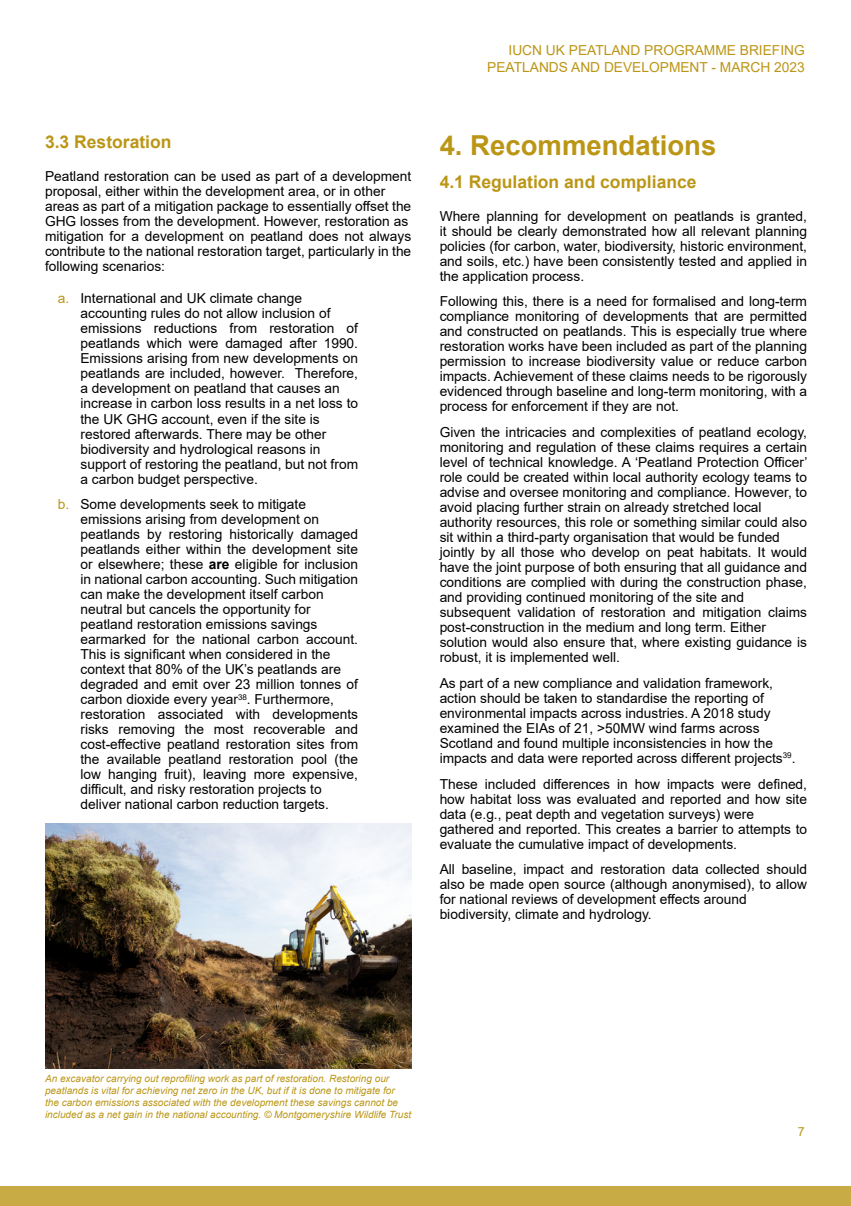
<style>
.page{position:relative;width:851px;height:1206px;background:#fff}
.page>*{position:absolute;margin:0;border:0;box-sizing:border-box;transform-origin:0 0}
.t1{font:700 27.5px "Arial";color:#bb9616}
.t2{font:700 17.5px "Arial";color:#bb9616}
.t3{font:13.75px/15px "Arial";color:#000}
.t4{font:13.75px/16.5px "Arial";color:#bb9616;text-align:right}
.t5{font:12.5px "Arial";color:#bb9616}
.t6{font:italic 10px/12px "Arial";color:#bb9616}
.s1{color:#bb9616}
.s2{font-weight:700}
</style>
<div class="page">
<div style="left:0;top:1185px;width:851px;height:20px;background:#c8ab44"></div>
<img style="left:45px;top:823px;width:366px;height:245px">
<p class="t2" style="left:45px;top:129px;width:128px">3.3 Restoration</p>
<p class="t3" style="left:45px;top:168px;width:368px">Peatland restoration can be used as part of a development proposal, either within the development area, or in other areas as part of a mitigation package to essentially offset the GHG losses from the development. However, restoration as mitigation for a development on peatland does not always contribute to the national restoration target, particularly in the following scenarios:</p>
<p class="t3" style="left:80px;top:291px;width:279px;text-indent:-22px"><span class="s1">a.</span> International and UK climate change accounting rules do not allow inclusion of emissions reductions from restoration of peatlands which were damaged after 1990.<br>Emissions arising from new developments on peatlands are included, however. Therefore, a development on peatland that causes an increase in carbon loss results in a net loss to the UK GHG account, even if the site is restored afterwards. There may be other biodiversity and hydrological reasons in support of restoring the peatland, but not from a carbon budget perspective.</p>
<p class="t3" style="left:80px;top:496px;width:279px;text-indent:-22px"><span class="s1">b.</span> Some developments seek to mitigate emissions arising from development on peatlands by restoring historically damaged peatlands either within the development site or elsewhere; these <span class="s2">are</span> eligible for inclusion in national carbon accounting. Such mitigation can make the development itself carbon neutral but cancels the opportunity for peatland restoration emissions savings earmarked for the national carbon account.<br>This is significant when considered in the context that 80% of the UK’s peatlands are degraded and emit over 23 million tonnes of carbon dioxide every year<sup>38</sup>. Furthermore, restoration associated with developments risks removing the most recoverable and cost-effective peatland restoration sites from the available peatland restoration pool (the low hanging fruit), leaving more expensive, difficult, and risky restoration projects to deliver national carbon reduction targets.</p>
<p class="t4" style="left:487px;top:42px;width:319px">IUCN UK PEATLAND PROGRAMME BRIEFING<br>PEATLANDS AND DEVELOPMENT - MARCH 2023</p>
<h1 class="t1" style="left:439px;top:126px;width:278px">4. Recommendations</h1>
<p class="t2" style="left:439px;top:169px;width:258px">4.1 Regulation and compliance</p>
<p class="t3" style="left:439px;top:208px;width:369px;text-align:justify">Where planning for development on peatlands is granted, it should be clearly demonstrated how all relevant planning policies (for carbon, water, biodiversity, historic environment, and soils, etc.) have been consistently tested and applied in the application process.</p>
<p class="t3" style="left:439px;top:294px;width:369px;text-align:justify">Following this, there is a need for formalised and long-term compliance monitoring of developments that are permitted and constructed on peatlands. This is especially true where restoration works have been included as part of the planning permission to increase biodiversity value or reduce carbon impacts. Achievement of these claims needs to be rigorously evidenced through baseline and long-term monitoring, with a process for enforcement if they are not.</p>
<p class="t3" style="left:439px;top:424px;width:369px">Given the intricacies and complexities of peatland ecology, monitoring and regulation of these claims requires a certain level of technical knowledge. A ‘Peatland Protection Officer’ role could be created within local authority ecology teams to advise and oversee monitoring and compliance. However, to avoid placing further strain on already stretched local authority resources, this role or something similar could also sit within a third-party organisation that would be funded jointly by all those who develop on peat habitats. It would have the joint purpose of both ensuring that all guidance and conditions are complied with during the construction phase, and providing continued monitoring of the site and subsequent validation of restoration and mitigation claims post-construction in the medium and long term. Either solution would also ensure that, where existing guidance is robust, it is implemented well.</p>
<p class="t3" style="left:439px;top:675px;width:357px">As part of a new compliance and validation framework, action should be taken to standardise the reporting of environmental impacts across industries. A 2018 study examined the EIAs of 21, &gt;50MW wind farms across Scotland and found multiple inconsistencies in how the impacts and data were reported across different projects<sup>39</sup>.</p>
<p class="t3" style="left:439px;top:776px;width:369px">These included differences in how impacts were defined, how habitat loss was evaluated and reported and how site data (e.g., peat depth and vegetation surveys) were gathered and reported. This creates a barrier to attempts to evaluate the cumulative impact of developments.</p>
<p class="t3" style="left:439px;top:861px;width:369px">All baseline, impact and restoration data collected should also be made open source (although anonymised), to allow for national reviews of development effects around biodiversity, climate and hydrology.</p>
<p class="t6" style="left:45px;top:1072px;width:368px">An excavator carrying out reprofiling work as part of restoration. Restoring our peatlands is vital for achieving net zero in the UK, but if it is done to mitigate for<br>the carbon emissions associated with the development these savings cannot be included as a net gain in the national accounting. © Montgomeryshire Wildlife Trust</p>
<p class="t5" style="left:797px;top:1122px;width:8px">7</p>
</div>
